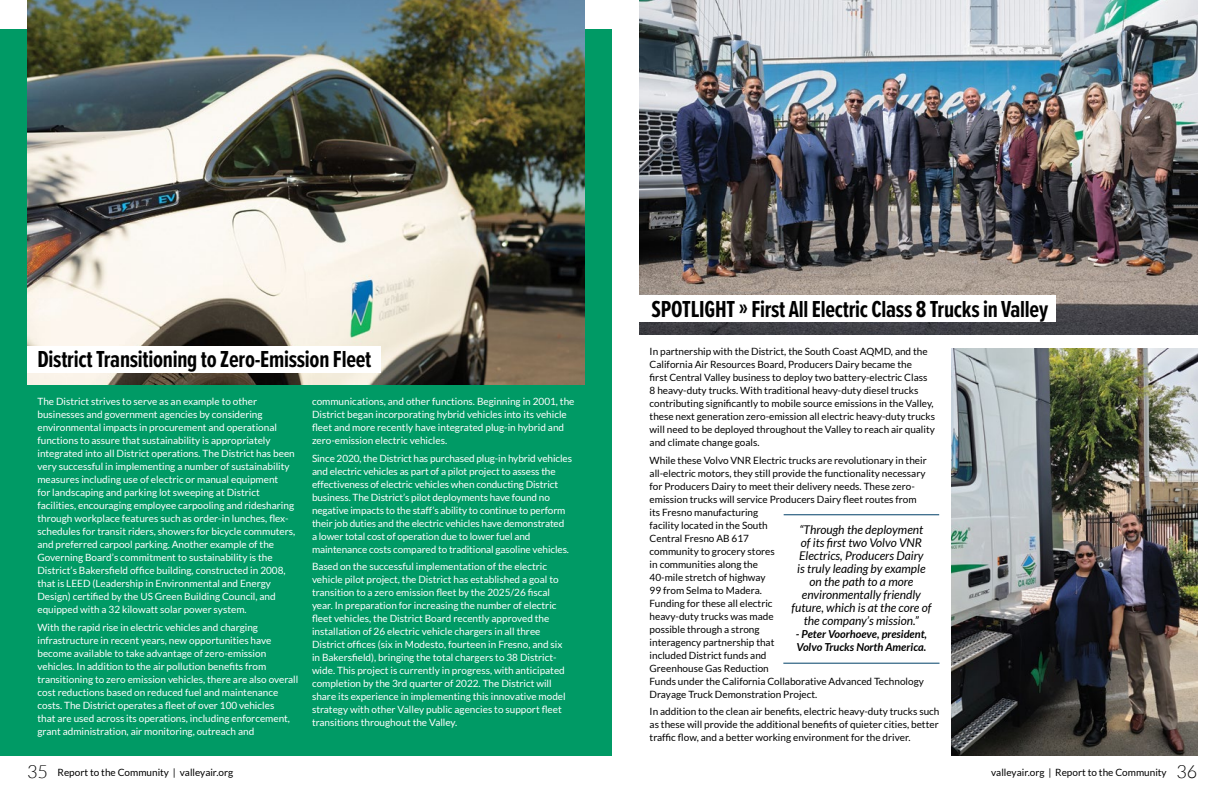
<style>
.page{position:relative;width:1224px;height:792px;background:#fff}
.page>*{position:absolute;margin:0;border:0;box-sizing:border-box;transform-origin:0 0}
.t1{font:700 24px "Proxima Nova Ex Cn";letter-spacing:-.01em;color:#000}
.t2{font:italic 12px/13px "Lato";color:#000;text-align:center}
.t3{font:italic 700 11px/13.2px "Lato";color:#000}
.t4{font:10px/13px "Lato";color:#fff}
.t5{font:10px/13px "Lato";color:#000}
.s1{font-weight:300;font-size:18px}
</style>
<div class="page">
<div style="left:0;top:29px;width:612px;height:727px;background:#009a65"></div>
<img style="left:27px;top:0;width:558px;height:385px">
<img style="left:639px;top:0;width:558px;height:335px">
<div style="left:27px;top:346px;width:353px;height:27px;background:#fff"></div>
<div style="left:635px;top:295px;width:421px;height:27px;background:#fff"></div>
<img style="left:952px;top:348px;width:245px;height:408px">
<hr style="left:784px;top:515px;width:155px;height:1px;background:#004068">
<hr style="left:783px;top:663px;width:157px;height:1px;background:#004068">
<h1 class="t1" style="left:37px;top:341px;width:336px">District Transitioning to Zero-Emission Fleet</h1>
<p class="t4" style="left:37px;top:395px;width:259px">The District strives to serve as an example to other businesses and government agencies by considering environmental impacts in procurement and operational functions to assure that sustainability is appropriately integrated into all District operations. The District has been very successful in implementing a number of sustainability measures including use of electric or manual equipment<br>for landscaping and parking lot sweeping at District facilities, encouraging employee carpooling and ridesharing through workplace features such as order-in lunches, flex&shy;schedules for transit riders, showers for bicycle commuters, and preferred carpool parking. Another example of the Governing Board’s commitment to sustainability is the District’s Bakersfield office building, constructed in 2008, that is LEED (Leadership in Environmental and Energy Design) certified by the US Green Building Council, and equipped with a 32 kilowatt solar power system.</p>
<p class="t4" style="left:37px;top:620px;width:262px">With the rapid rise in electric vehicles and charging infrastructure in recent years, new opportunities have become available to take advantage of zero-emission vehicles. In addition to the air pollution benefits from transitioning to zero emission vehicles, there are also overall cost reductions based on reduced fuel and maintenance costs. The District operates a fleet of over 100 vehicles<br>that are used across its operations, including enforcement, grant administration, air monitoring, outreach and</p>
<p class="t4" style="left:312px;top:395px;width:264px">communications, and other functions. Beginning in 2001, the District began incorporating hybrid vehicles into its vehicle fleet and more recently have integrated plug-in hybrid and zero-emission electric vehicles.</p>
<p class="t4" style="left:312px;top:451px;width:262px">Since 2020, the District has purchased plug-in hybrid vehicles and electric vehicles as part of a pilot project to assess the effectiveness of electric vehicles when conducting District business. The District’s pilot deployments have found no negative impacts to the staff’s ability to continue to perform their job duties and the electric vehicles have demonstrated<br>a lower total cost of operation due to lower fuel and maintenance costs compared to traditional gasoline vehicles.</p>
<p class="t4" style="left:312px;top:560px;width:255px">Based on the successful implementation of the electric vehicle pilot project, the District has established a goal to transition to a zero emission fleet by the 2025/26 fiscal year. In preparation for increasing the number of electric fleet vehicles, the District Board recently approved the installation of 26 electric vehicle chargers in all three District offices (six in Modesto, fourteen in Fresno, and six in Bakersfield), bringing the total chargers to 38 District&shy;wide. This project is currently in progress, with anticipated completion by the 3rd quarter of 2022. The District will share its experience in implementing this innovative model strategy with other Valley public agencies to support fleet transitions throughout the Valley.</p>
<h1 class="t1" style="left:652px;top:292px;width:398px">SPOTLIGHT » First All Electric Class 8 Trucks in Valley</h1>
<p class="t5" style="left:650px;top:345px;width:287px">In partnership with the District, the South Coast AQMD, and the California Air Resources Board, Producers Dairy became the<br>first Central Valley business to deploy two battery-electric Class 8 heavy-duty trucks. With traditional heavy-duty diesel trucks contributing significantly to mobile source emissions in the Valley, these next generation zero-emission all electric heavy-duty trucks will need to be deployed throughout the Valley to reach air quality and climate change goals.</p>
<p class="t5" style="left:650px;top:453px;width:279px">While these Volvo VNR Electric trucks are revolutionary in their all-electric motors, they still provide the functionality necessary for Producers Dairy to meet their delivery needs. These zero&shy;emission trucks will service Producers Dairy fleet routes from its Fresno manufacturing<br>facility located in the South<br>Central Fresno AB 617<br>community to grocery stores<br>in communities along the<br>40-mile stretch of highway<br>99 from Selma to Madera.<br>Funding for these all electric<br>heavy-duty trucks was made<br>possible through a strong<br>interagency partnership that<br>included District funds and<br>Greenhouse Gas Reduction<br>Funds under the California Collaborative Advanced Technology Drayage Truck Demonstration Project.</p>
<p class="t5" style="left:650px;top:705px;width:291px;text-align:justify">In addition to the clean air benefits, electric heavy-duty trucks such as these will provide the additional benefits of quieter cities, better traffic flow, and a better working environment for the driver.</p>
<p class="t2" style="left:792px;top:523px;width:141px">“Through the deployment<br>of its first two Volvo VNR<br>Electrics, Producers Dairy<br>is truly leading by example on the path to a more environmentally friendly future, which is at the core of the company’s mission.”</p>
<p class="t3" style="left:796px;top:628px;width:133px">- Peter Voorhoeve, president,<br>Volvo Trucks North America.</p>
<p class="t5" style="left:27px;top:766px;width:208px"><span class="s1">35</span> Report to the Community | valleyair.org</p>
<p class="t5" style="left:991px;top:766px;width:208px">valleyair.org | Report to the Community <span class="s1">36</span></p>
</div>
